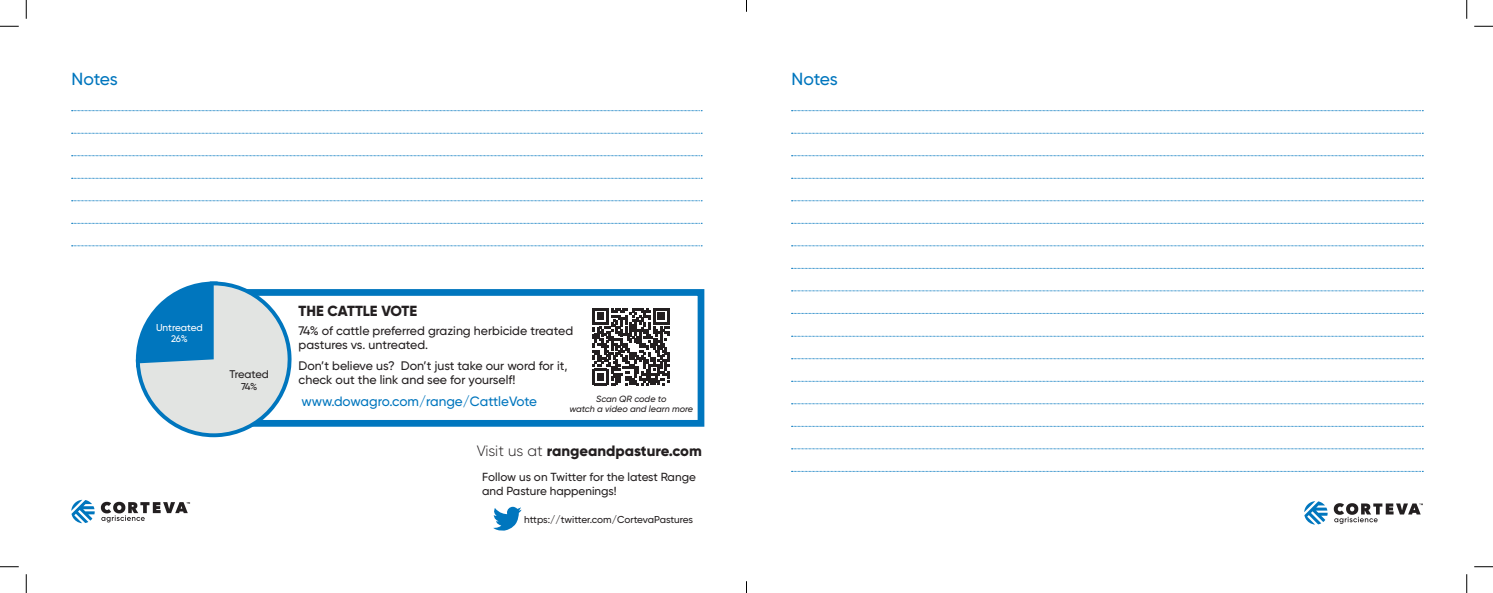
<style>
.page{position:relative;width:1493px;height:593px;background:#fff}
.page>*{position:absolute;margin:0;border:0;box-sizing:border-box;transform-origin:0 0}
.t1{font:500 17.5px "Gilroy";letter-spacing:-.015em;color:#0076be}
.t2{font:800 15px "Gilroy";color:#231f20}
.t3{font:800 14.62px "Gilroy";color:#231f20}
.t4{font:500 13.5px "Gilroy";color:#0076be}
.t5{font:500 12.38px/14.6px "Gilroy";color:#231f20}
.t6{font:500 11.75px/14px "Gilroy";color:#231f20}
.t7{font:500 11.12px "Gilroy";letter-spacing:-.015em;color:#231f20}
.t8{font:500 10px "Gilroy";letter-spacing:-.005em;color:#231f20}
.t9{font:500 10px "Gilroy";color:#fff}
.t10{font:500 9.5px "Gilroy";color:#fff}
.t11{font:italic 500 9px/10.1px "Gilroy";color:#231f20;text-align:center}
.s1{font-weight:300}
</style>
<div class="page">
<svg style="left:71px;top:499px;width:24px;height:24px"></svg>
<svg style="left:101px;top:501px;width:89px;height:21px"></svg>
<svg style="left:292px;top:289px;width:413px;height:138px"></svg>
<svg style="left:136px;top:281px;width:156px;height:156px"></svg>
<svg style="left:592px;top:308px;width:77px;height:77px"></svg>
<svg style="left:791px;top:110px;width:632px;height:1px"></svg>
<svg style="left:791px;top:336px;width:632px;height:1px"></svg>
<svg style="left:791px;top:133px;width:632px;height:1px"></svg>
<svg style="left:791px;top:358px;width:632px;height:1px"></svg>
<svg style="left:791px;top:155px;width:632px;height:1px"></svg>
<svg style="left:791px;top:381px;width:632px;height:1px"></svg>
<svg style="left:791px;top:178px;width:632px;height:1px"></svg>
<svg style="left:791px;top:403px;width:632px;height:1px"></svg>
<svg style="left:791px;top:200px;width:632px;height:1px"></svg>
<svg style="left:791px;top:426px;width:632px;height:1px"></svg>
<svg style="left:791px;top:223px;width:632px;height:1px"></svg>
<svg style="left:791px;top:448px;width:632px;height:1px"></svg>
<svg style="left:791px;top:245px;width:632px;height:1px"></svg>
<svg style="left:791px;top:471px;width:632px;height:1px"></svg>
<svg style="left:791px;top:268px;width:632px;height:1px"></svg>
<svg style="left:791px;top:290px;width:632px;height:1px"></svg>
<svg style="left:791px;top:313px;width:632px;height:1px"></svg>
<svg style="left:72px;top:110px;width:630px;height:1px"></svg>
<svg style="left:72px;top:133px;width:630px;height:1px"></svg>
<svg style="left:72px;top:155px;width:630px;height:1px"></svg>
<svg style="left:72px;top:178px;width:630px;height:1px"></svg>
<svg style="left:72px;top:200px;width:630px;height:1px"></svg>
<svg style="left:72px;top:223px;width:630px;height:1px"></svg>
<svg style="left:72px;top:245px;width:630px;height:1px"></svg>
<svg style="left:1304px;top:501px;width:23px;height:23px"></svg>
<svg style="left:1333px;top:503px;width:89px;height:20px"></svg>
<svg style="left:493px;top:506px;width:28px;height:25px"></svg>
<svg style="left:0;top:25px;width:19px;height:2px"></svg>
<svg style="left:1474px;top:25px;width:18px;height:2px"></svg>
<svg style="left:0;top:566px;width:19px;height:1px"></svg>
<svg style="left:1474px;top:566px;width:18px;height:1px"></svg>
<svg style="left:25px;top:0;width:2px;height:19px"></svg>
<svg style="left:25px;top:574px;width:2px;height:18px"></svg>
<svg style="left:1466px;top:0;width:1px;height:19px"></svg>
<svg style="left:1466px;top:574px;width:1px;height:18px"></svg>
<h1 class="t1" style="left:72px;top:68px;width:48px">Notes</h1>
<h1 class="t1" style="left:791px;top:68px;width:48px">Notes</h1>
<p class="t9" style="left:156px;top:321px;width:48px">Untreated</p>
<p class="t10" style="left:171px;top:333px;width:18px">26%</p>
<p class="t7" style="left:229px;top:367px;width:41px">Treated</p>
<p class="t8" style="left:241px;top:380px;width:18px">74%</p>
<p class="t3" style="left:298px;top:301px;width:120px">THE CATTLE VOTE</p>
<p class="t5" style="left:298px;top:323px;width:276px">74% of cattle preferred grazing herbicide treated pastures vs. untreated.</p>
<p class="t5" style="left:298px;top:358px;width:270px">Don’t believe us? Don’t just take our word for it, check out the link and see for yourself!</p>
<p class="t4" style="left:301px;top:392px;width:237px">www.dowagro.com/range/CattleVote</p>
<p class="t11" style="left:569px;top:393px;width:125px">Scan QR code to<br>watch a video and learn more</p>
<p class="t2" style="left:477px;top:441px;width:227px"><span class="s1">Visit us at</span> rangeandpasture.com</p>
<p class="t6" style="left:482px;top:469px;width:215px">Follow us on Twitter for the latest Range and Pasture happenings!</p>
<p class="t8" style="left:524px;top:513px;width:170px">https://twitter.com/CortevaPastures</p>
</div>
